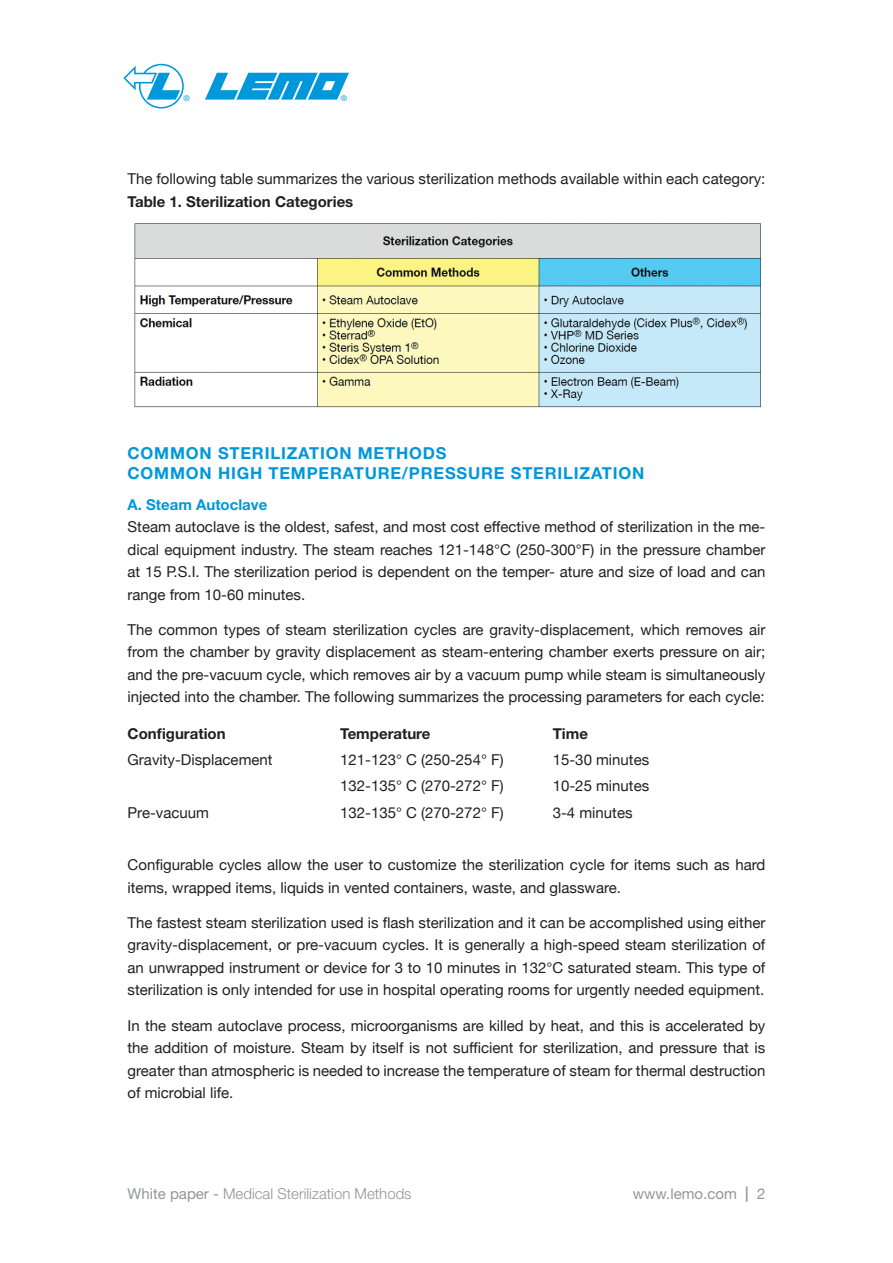
<style>
.page{position:relative;width:893px;height:1263px;background:#fff}
.page>*{position:absolute;margin:0;border:0;box-sizing:border-box;transform-origin:0 0}
.Titre{font:700 16.5px "Helvetica Neue";letter-spacing:.05em;color:#0097db}
.Texte_courant{font:15px/22.5px "Helvetica Neue";color:#231f20;text-align:justify}
.t1{font:300 15px "Helvetica Neue";color:#939598}
.Sous-titre{font:700 15px "Helvetica Neue";color:#231f20}
.Texte_courant-2{font:700 15px "Helvetica Neue";color:#231f20}
.Sous-titre-2{font:700 15px "Helvetica Neue";color:#0097db}
.t2{font:15px "Helvetica Neue";color:#939598}
.t3{font:7.95px "Helvetica Neue";color:#0097db}
.s1{font-weight:400}
.s2{font-style:inherit}
</style>
<div class="page">
<svg style="left:123px;top:64px;width:61px;height:45px"></svg>
<svg style="left:205px;top:73px;width:144px;height:27px"></svg>
<img style="left:134px;top:223px;width:627px;height:185px">
<p class="t3" style="left:183px;top:93px;width:8px">®</p>
<p class="t3" style="left:341px;top:93px;width:8px">®</p>
<p class="Texte_courant" style="left:128px;top:169px;width:639px">The following table summarizes the various sterilization methods available within each category:</p>
<p class="Sous-titre" style="left:128px;top:192px;width:227px">Table 1. Sterilization Categories</p>
<p class="Titre" style="left:128px;top:443px;width:320px">COMMON STERILIZATION METHODS</p>
<p class="Titre" style="left:128px;top:462px;width:518px">COMMON HIGH TEMPERATURE/PRESSURE STERILIZATION</p>
<p class="Sous-titre-2" style="left:128px;top:495px;width:141px">A. Steam Autoclave</p>
<p class="Texte_courant" style="left:128px;top:516px;width:639px">Steam autoclave is the oldest, safest, and most cost effective method of sterilization in the me&shy;dical equipment industry. The steam reaches 121-148°C (250-300°F) in the pressure chamber at 15 P.S.I. The sterilization period is dependent on the temper- ature and size of load and can range from 10-60 minutes.</p>
<p class="Texte_courant" style="left:128px;top:619px;width:639px">The common types of steam sterilization cycles are gravity-displacement, which removes air from the chamber by gravity displacement as steam-entering chamber exerts pressure on air; and the pre-vacuum cycle, which removes air by a vacuum pump while steam is simultaneously injected into the chamber. The following summarizes the processing parameters for each cycle:</p>
<p class="Texte_courant-2" style="left:128px;top:724px;width:100px">Configuration</p>
<p class="Texte_courant-2" style="left:340px;top:724px;width:92px">Temperature</p>
<p class="Texte_courant-2" style="left:553px;top:724px;width:37px">Time</p>
<p class="Texte_courant" style="left:128px;top:749px;width:147px">Gravity-Displacement</p>
<p class="Texte_courant" style="left:340px;top:749px;width:165px">121-123° C (250-254° F)</p>
<p class="Texte_courant" style="left:553px;top:749px;width:98px">15-30 minutes</p>
<p class="Texte_courant" style="left:340px;top:776px;width:165px">132-135° C (270-272° F)</p>
<p class="Texte_courant" style="left:553px;top:776px;width:98px">10-25 minutes</p>
<p class="Texte_courant" style="left:128px;top:802px;width:83px">Pre-vacuum</p>
<p class="Texte_courant" style="left:340px;top:802px;width:165px">132-135° C (270-272° F)</p>
<p class="Texte_courant" style="left:553px;top:802px;width:81px">3-4 minutes</p>
<p class="Texte_courant" style="left:128px;top:854px;width:639px">Configurable cycles allow the user to customize the sterilization cycle for items such as hard items, wrapped items, liquids in vented containers, waste, and glassware.</p>
<p class="Texte_courant" style="left:128px;top:912px;width:639px">The fastest steam sterilization used is flash sterilization and it can be accomplished using either gravity-displacement, or pre-vacuum cycles. It is generally a high-speed steam sterilization of an unwrapped instrument or device for 3 to 10 minutes in 132°C saturated steam. This type of sterilization is only intended for use in hospital operating rooms for urgently needed equipment.</p>
<p class="Texte_courant" style="left:128px;top:1015px;width:639px">In the steam autoclave process, microorganisms are killed by heat, and this is accelerated by the addition of moisture. Steam by itself is not sufficient for sterilization, and pressure that is greater than atmospheric is needed to increase the temperature of steam for thermal destruction of microbial life.</p>
<p class="t1" style="left:128px;top:1185px;width:285px"><span class="s1">White paper -</span> Medical Sterilization Methods</p>
<p class="t2" style="left:633px;top:1185px;width:134px">www.lemo.com ⎮ <span class="s2">2</span></p>
</div>
